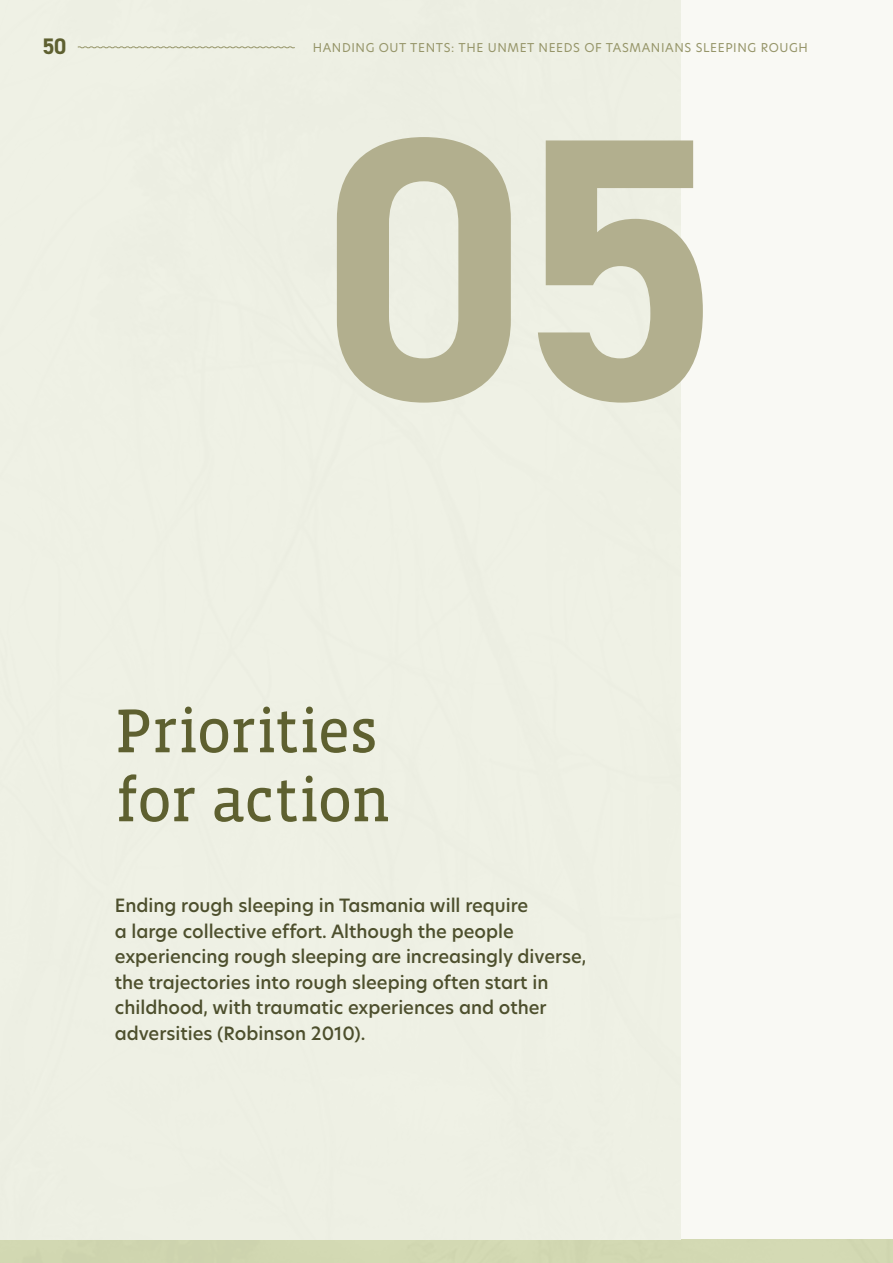
<style>
.page{position:relative;width:893px;height:1263px;background:#fff}
.page>*{position:absolute;margin:0;border:0;box-sizing:border-box;transform-origin:0 0}
.t1{font:700 375px "DIN2014";color:#b2af8e}
.t2{font:63px/69px "Vista Slab OTCE";letter-spacing:-.02em;color:#5e6030}
.t3{font:700 22.5px "DIN2014";color:#5e6030}
.t4{font:500 18px/25.5px "New Hero";color:#4d4f2d}
.t5{font:12px "New Hero";letter-spacing:.05em;color:#969569}
</style>
<div class="page">
<div style="left:0;top:0;width:893px;height:1263px;background:linear-gradient(to right,#eaedde,#f6f6ef)"></div>
<svg style="left:77px;top:46px;width:218px;height:3px"></svg>
<p class="t3" style="left:43px;top:31px;width:25px">50</p>
<p class="t5" style="left:313px;top:40px;width:497px">HANDING OUT TENTS: THE UNMET NEEDS OF TASMANIANS SLEEPING ROUGH</p>
<h1 class="t1" style="left:323px;top:20px;width:400px">05</h1>
<h2 class="t2" style="left:115px;top:696px;width:277px">Priorities for action</h2>
<p class="t4" style="left:115px;top:893px;width:473px">Ending rough sleeping in Tasmania will require<br>a large collective effort. Although the people experiencing rough sleeping are increasingly diverse, the trajectories into rough sleeping often start in childhood, with traumatic experiences and other adversities (Robinson 2010).</p>
</div>
